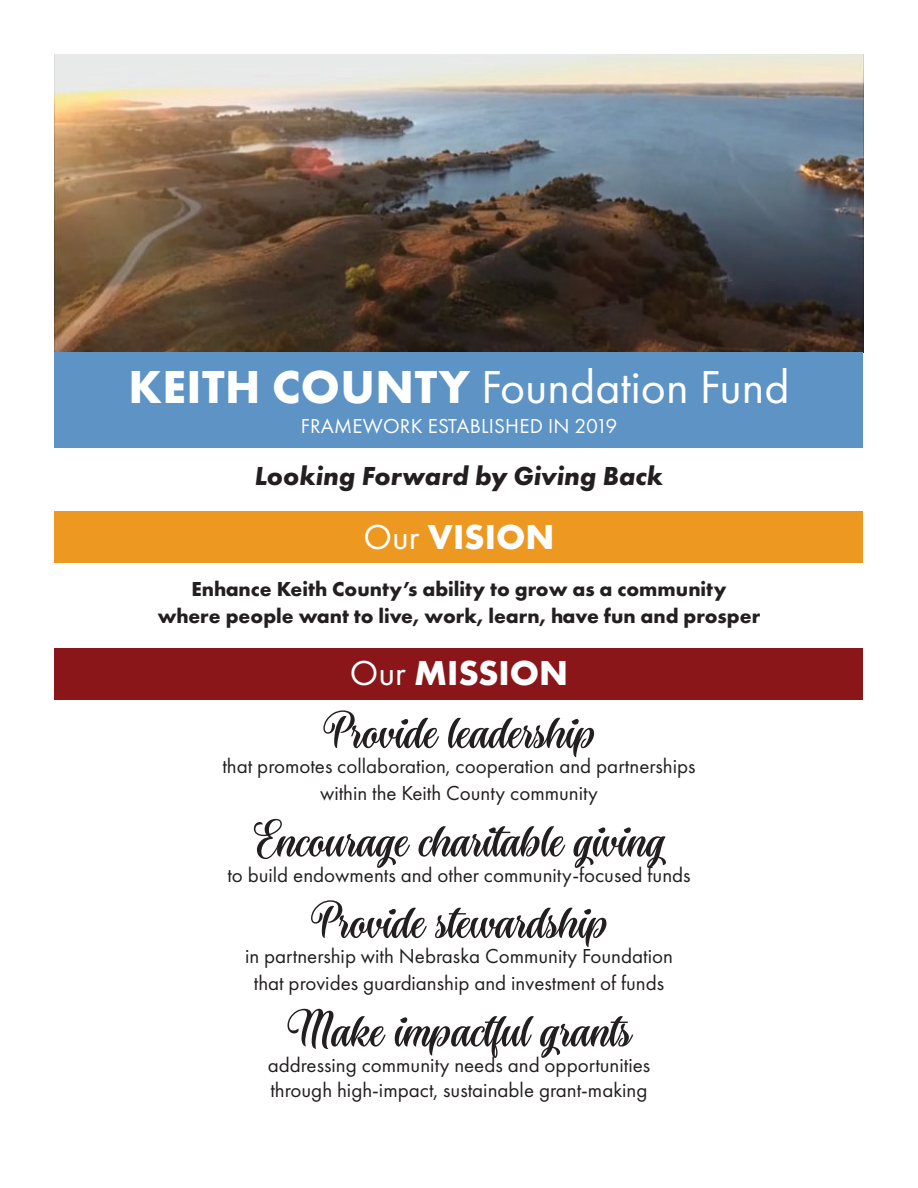
<style>
.page{position:relative;width:918px;height:1188px;background:#fff}
.page>*{position:absolute;margin:0;border:0;box-sizing:border-box;transform-origin:0 0}
.t1{font:54px "The Mumbai Sticker Demo";color:#231f20}
.t2{font:48px "Futura PT";color:#fff}
.t3{font:700 36px "Futura PT";color:#fff}
.t4{font:italic 700 27px "Futura PT";color:#231f20}
.t5{font:21px/27px "Futura PT";color:#231f20;text-align:center}
.t6{font:700 21px/27px "Futura PT";color:#231f20;text-align:center}
.t7{font:21px "Futura PT";letter-spacing:.01em;color:#fff}
.s1{font-weight:700}
.s2{font-weight:400}
</style>
<div class="page">
<img style="left:55px;top:54px;width:808px;height:298px">
<div style="left:54px;top:648px;width:808px;height:52px;background:#8a1619"></div>
<div style="left:54px;top:511px;width:808px;height:51px;background:#ed9820"></div>
<div style="left:55px;top:352px;width:808px;height:95px;background:#5d93c5"></div>
<h2 class="t2" style="left:129px;top:358px;width:663px"><span class="s1">KEITH COUNTY</span> Foundation Fund</h2>
<p class="t7" style="left:301px;top:413px;width:318px">FRAMEWORK ESTABLISHED IN 2019</p>
<p class="t4" style="left:255px;top:460px;width:410px">Looking Forward by Giving Back</p>
<h3 class="t3" style="left:363px;top:513px;width:193px"><span class="s2">Our</span> VISION</h3>
<p class="t6" style="left:158px;top:575px;width:604px">Enhance Keith County’s ability to grow as a community where people want to live, work, learn, have fun and prosper</p>
<h3 class="t3" style="left:350px;top:650px;width:220px"><span class="s2">Our</span> MISSION</h3>
<h1 class="t1" style="left:323px;top:710px;width:274px">Provide leadership</h1>
<p class="t5" style="left:223px;top:753px;width:474px">that promotes collaboration, cooperation and partnerships within the Keith County community</p>
<h1 class="t1" style="left:254px;top:818px;width:412px">Encourage charitable giving</h1>
<p class="t5" style="left:227px;top:861px;width:465px">to build endowments and other community-focused funds</p>
<h1 class="t1" style="left:311px;top:900px;width:298px">Provide stewardship</h1>
<p class="t5" style="left:245px;top:943px;width:429px">in partnership with Nebraska Community Foundation that provides guardianship and investment of funds</p>
<h1 class="t1" style="left:288px;top:1008px;width:345px">Make impactful grants</h1>
<p class="t5" style="left:268px;top:1052px;width:384px;line-height:25.2px;text-align:left">addressing community needs and opportunities through high-impact, sustainable grant-making</p>
</div>
